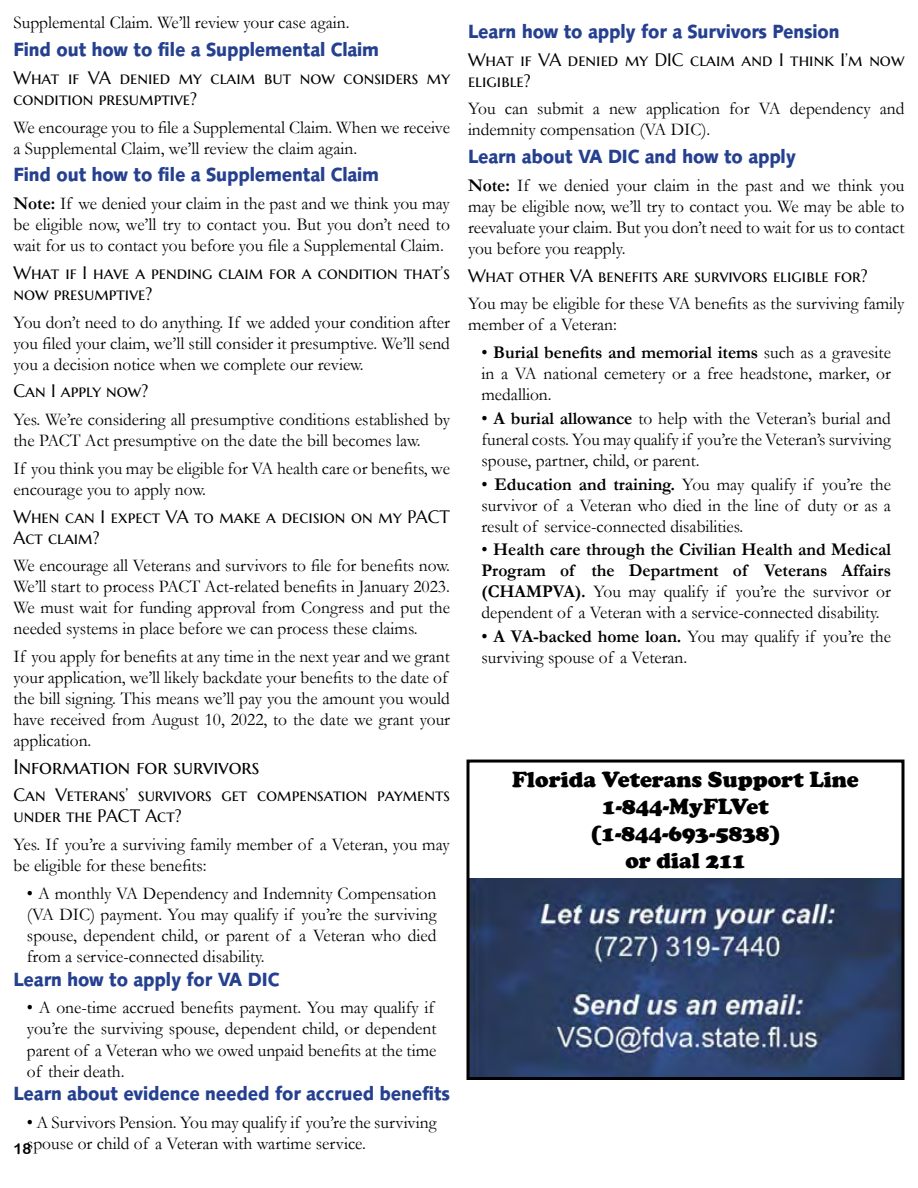
<style>
.page{position:relative;width:918px;height:1188px;background:#fff}
.page>*{position:absolute;margin:0;border:0;box-sizing:border-box;transform-origin:0 0}
.t1{font:900 22.5px "Cooper";color:#000}
.t2{font:21px "Marcellus SC";color:#000}
.t3{font:18px/21px "Garamond";color:#000}
.t4{font:18px/21px "Marcellus SC";color:#000}
.t5{font:900 18px "Symphony";color:#25408f}
.t6{font:700 18px/21px "Garamond";color:#000;text-align:justify}
.t7{font:15px "Arial Rounded MT Bold";color:#000}
.s1{font-weight:700}
.s2{font-weight:400}
</style>
<div class="page">
<img style="left:470px;top:879px;width:430px;height:197px">
<div style="left:466px;top:760px;width:438px;height:320px;border:3px solid #000"></div>
<p class="t3" style="left:14px;top:12px;width:338px">Supplemental Claim. We’ll review your case again.</p>
<p class="t5" style="left:14px;top:38px;width:367px">Find out how to file a Supplemental Claim</p>
<p class="t4" style="left:14px;top:67px;width:438px">What if VA denied my claim but now considers my condition presumptive?</p>
<p class="t3" style="left:14px;top:116px;width:438px">We encourage you to file a Supplemental Claim. When we receive a Supplemental Claim, we’ll review the claim again.</p>
<p class="t5" style="left:14px;top:163px;width:367px">Find out how to file a Supplemental Claim</p>
<p class="t3" style="left:14px;top:192px;width:438px;text-align:justify"><span class="s1">Note:</span> If we denied your claim in the past and we think you may be eligible now, we’ll try to contact you. But you don’t need to wait for us to contact you before you file a Supplemental Claim.</p>
<p class="t4" style="left:14px;top:262px;width:438px">What if I have a pending claim for a condition that’s now presumptive?</p>
<p class="t3" style="left:14px;top:311px;width:438px;text-align:justify">You don’t need to do anything. If we added your condition after you filed your claim, we’ll still consider it presumptive. We’ll send you a decision notice when we complete our review.</p>
<p class="t4" style="left:14px;top:381px;width:136px">Can I apply now?</p>
<p class="t3" style="left:14px;top:408px;width:438px">Yes. We’re considering all presumptive conditions established by the PACT Act presumptive on the date the bill becomes law.</p>
<p class="t3" style="left:14px;top:457px;width:438px">If you think you may be eligible for VA health care or benefits, we encourage you to apply now.</p>
<p class="t4" style="left:14px;top:506px;width:438px">When can I expect VA to make a decision on my PACT<br>Act claim?</p>
<p class="t3" style="left:14px;top:555px;width:438px;text-align:justify">We encourage all Veterans and survivors to file for benefits now.<br>We’ll start to process PACT Act-related benefits in January 2023.<br>We must wait for funding approval from Congress and put the needed systems in place before we can process these claims.</p>
<p class="t3" style="left:14px;top:646px;width:438px">If you apply for benefits at any time in the next year and we grant your application, we’ll likely backdate your benefits to the date of the bill signing. This means we’ll pay you the amount you would have received from August 10, 2022, to the date we grant your application.</p>
<p class="t2" style="left:14px;top:753px;width:247px">Information for survivors</p>
<p class="t4" style="left:14px;top:785px;width:438px">Can Veterans’ survivors get compensation payments under the PACT Act?</p>
<p class="t3" style="left:14px;top:834px;width:438px">Yes. If you’re a surviving family member of a Veteran, you may be eligible for these benefits:</p>
<p class="t3" style="left:27px;top:882px;width:411px;text-align:justify">• A monthly VA Dependency and Indemnity Compensation (VA DIC) payment. You may qualify if you’re the surviving spouse, dependent child, or parent of a Veteran who died from a service-connected disability.</p>
<p class="t5" style="left:14px;top:968px;width:267px">Learn how to apply for VA DIC</p>
<p class="t3" style="left:27px;top:997px;width:411px">• A one-time accrued benefits payment. You may qualify if you’re the surviving spouse, dependent child, or dependent parent of a Veteran who we owed unpaid benefits at the time of their death.</p>
<p class="t5" style="left:14px;top:1082px;width:438px">Learn about evidence needed for accrued benefits</p>
<p class="t3" style="left:27px;top:1111px;width:411px">• A Survivors Pension. You may qualify if you’re the surviving spouse or child of a Veteran with wartime service.</p>
<p class="t7" style="left:14px;top:1139px;width:19px">18</p>
<p class="t5" style="left:468px;top:20px;width:373px">Learn how to apply for a Survivors Pension</p>
<p class="t4" style="left:468px;top:49px;width:438px">What if VA denied my DIC claim and I think I’m now eligible?</p>
<p class="t3" style="left:468px;top:98px;width:438px">You can submit a new application for VA dependency and indemnity compensation (VA DIC).</p>
<p class="t5" style="left:468px;top:145px;width:329px">Learn about VA DIC and how to apply</p>
<p class="t3" style="left:468px;top:174px;width:438px;text-align:justify"><span class="s1">Note:</span> If we denied your claim in the past and we think you may be eligible now, we’ll try to contact you. We may be able to reevaluate your claim. But you don’t need to wait for us to contact you before you reapply.</p>
<p class="t4" style="left:468px;top:265px;width:401px">What other VA benefits are survivors eligible for?</p>
<p class="t3" style="left:468px;top:293px;width:438px">You may be eligible for these VA benefits as the surviving family member of a Veteran:</p>
<p class="t3" style="left:481px;top:342px;width:411px;text-align:justify">• <span class="s1">Burial benefits and memorial items</span> such as a gravesite in a VA national cemetery or a free headstone, marker, or medallion.</p>
<p class="t3" style="left:481px;top:407px;width:411px;text-align:justify">• <span class="s1">A burial allowance</span> to help with the Veteran’s burial and funeral costs. You may qualify if you’re the Veteran’s surviving spouse, partner, child, or parent.</p>
<p class="t3" style="left:481px;top:473px;width:411px;text-align:justify">• <span class="s1">Education and training.</span> You may qualify if you’re the survivor of a Veteran who died in the line of duty or as a result of service-connected disabilities.</p>
<p class="t6" style="left:481px;top:539px;width:411px"><span class="s2">•</span> Health care through the Civilian Health and Medical Program of the Department of Veterans Affairs (CHAMPVA). <span class="s2">You may qualify if you’re the survivor or dependent of a Veteran with a service-connected disability.</span></p>
<p class="t3" style="left:481px;top:625px;width:411px">• <span class="s1">A VA-backed home loan.</span> You may qualify if you’re the surviving spouse of a Veteran.</p>
<p class="t1" style="left:512px;top:767px;width:348px">Florida Veterans Support Line</p>
<p class="t1" style="left:602px;top:794px;width:168px">1-844-MyFLVet</p>
<p class="t1" style="left:590px;top:821px;width:192px">(1-844-693-5838)</p>
<p class="t1" style="left:625px;top:848px;width:122px">or dial 211</p>
</div>
